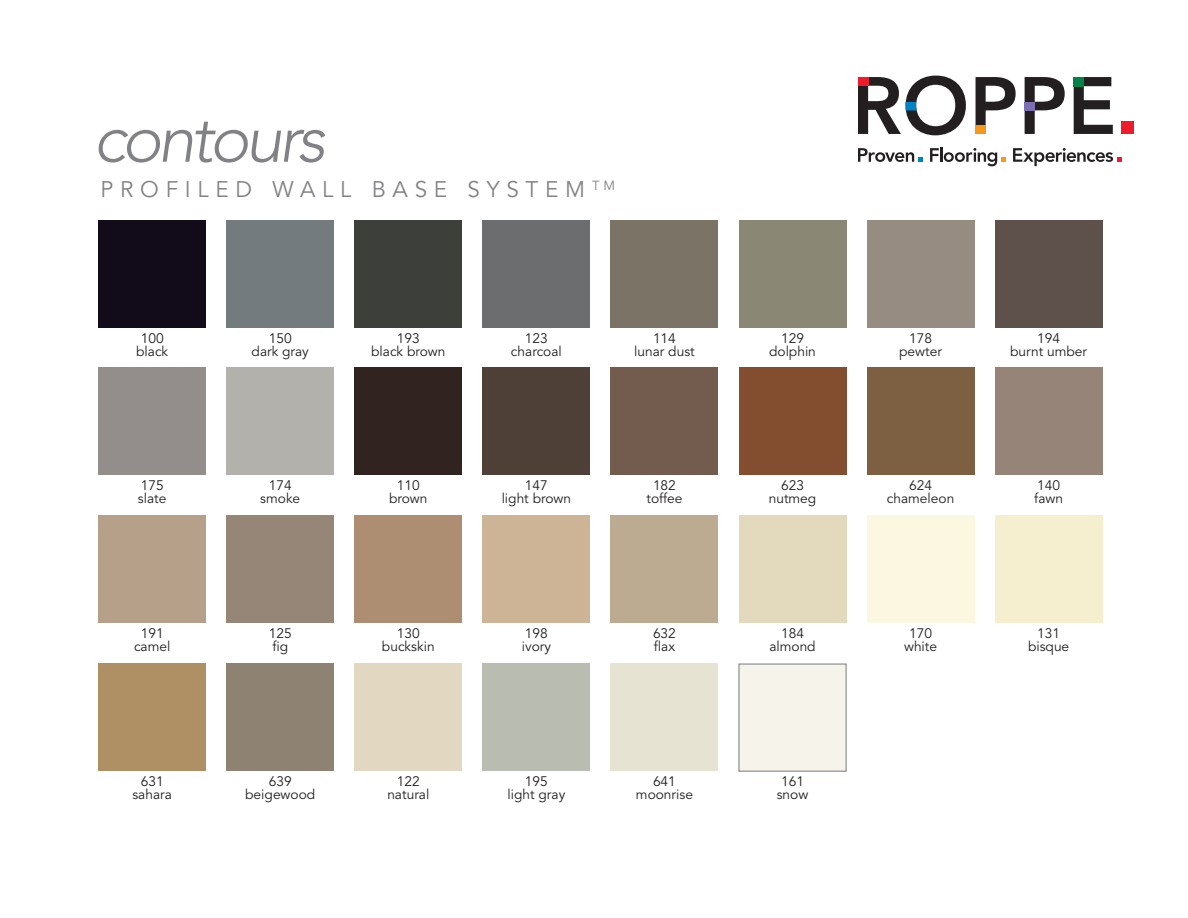
<style>
.page{position:relative;width:1188px;height:918px;background:#fff}
.page>*{position:absolute;margin:0;border:0;box-sizing:border-box;transform-origin:0 0}
.t1{font:italic 300 67.35px "Avenir";letter-spacing:-.06em;color:#808285}
.t2{font:22.5px "Avenir";letter-spacing:.3em;color:#808285}
.t3{font:13.8px/13px "Avenir";color:#231f20;text-align:center}
</style>
<div class="page">
<svg style="left:858px;top:148px;width:65px;height:14px"></svg>
<hr style="left:940px;top:147px;width:3px;height:15px;background:#231f20">
<svg style="left:930px;top:148px;width:76px;height:18px"></svg>
<svg style="left:1013px;top:148px;width:108px;height:18px"></svg>
<svg style="left:976px;top:77px;width:40px;height:48px"></svg>
<div style="left:976px;top:125px;width:10px;height:9px;background:#f7981d"></div>
<svg style="left:1025px;top:77px;width:40px;height:57px"></svg>
<div style="left:1025px;top:102px;width:10px;height:8px;background:#7d70b3"></div>
<svg style="left:1074px;top:77px;width:39px;height:57px"></svg>
<div style="left:1074px;top:77px;width:10px;height:9px;background:#008348"></div>
<div style="left:1121px;top:121px;width:13px;height:13px;background:#ee1b2c"></div>
<svg style="left:858px;top:75px;width:108px;height:60px"></svg>
<div style="left:99px;top:220px;width:107px;height:107px;background:#120b19"></div>
<div style="left:483px;top:220px;width:107px;height:107px;background:#6c6d6f"></div>
<div style="left:739px;top:220px;width:107px;height:107px;background:#8a8775"></div>
<div style="left:227px;top:220px;width:107px;height:107px;background:#747b7f"></div>
<div style="left:355px;top:220px;width:107px;height:107px;background:#3d3f3b"></div>
<div style="left:611px;top:220px;width:107px;height:107px;background:#7b7466"></div>
<div style="left:867px;top:220px;width:107px;height:107px;background:#968c82"></div>
<div style="left:995px;top:220px;width:107px;height:107px;background:#5e514b"></div>
<div style="left:99px;top:367px;width:107px;height:108px;background:#938e8b"></div>
<div style="left:227px;top:515px;width:107px;height:107px;background:#958678"></div>
<div style="left:227px;top:367px;width:107px;height:108px;background:#b3b1ac"></div>
<div style="left:355px;top:515px;width:107px;height:107px;background:#ad8e72"></div>
<div style="left:355px;top:367px;width:107px;height:108px;background:#31231f"></div>
<div style="left:483px;top:515px;width:107px;height:107px;background:#ceb497"></div>
<div style="left:483px;top:367px;width:107px;height:108px;background:#4f4037"></div>
<div style="left:611px;top:515px;width:107px;height:107px;background:#bcab90"></div>
<div style="left:611px;top:367px;width:107px;height:108px;background:#735c4d"></div>
<div style="left:739px;top:515px;width:107px;height:107px;background:#e3d9bd"></div>
<div style="left:739px;top:367px;width:107px;height:108px;background:#834e30"></div>
<div style="left:867px;top:515px;width:107px;height:107px;background:#fbf7e1"></div>
<div style="left:995px;top:367px;width:107px;height:108px;background:#958477"></div>
<div style="left:867px;top:367px;width:107px;height:108px;background:#7d6042"></div>
<div style="left:99px;top:515px;width:107px;height:107px;background:#b6a089"></div>
<div style="left:995px;top:515px;width:107px;height:107px;background:#f6efcf"></div>
<div style="left:99px;top:663px;width:107px;height:108px;background:#af9065"></div>
<div style="left:227px;top:663px;width:107px;height:108px;background:#8e8272"></div>
<div style="left:355px;top:663px;width:107px;height:108px;background:#e2d7c1"></div>
<div style="left:483px;top:663px;width:107px;height:108px;background:#b9bcb1"></div>
<div style="left:738px;top:663px;width:109px;height:109px;background:#f6f3ea;border:1px solid #939598"></div>
<div style="left:611px;top:663px;width:107px;height:108px;background:#e7e3d2"></div>
<h1 class="t1" style="left:93px;top:99px;width:234px">contours</h1>
<h2 class="t2" style="left:101px;top:177px;width:516px">PROFILED WALL BASE SYSTEM <sup>TM</sup></h2>
<p class="t3" style="left:136px;top:332px;width:34px">100 black</p>
<p class="t3" style="left:511px;top:332px;width:52px">123 charcoal</p>
<p class="t3" style="left:769px;top:332px;width:48px">129 dolphin</p>
<p class="t3" style="left:252px;top:332px;width:59px">150<br>dark gray</p>
<p class="t3" style="left:371px;top:332px;width:76px">193<br>black brown</p>
<p class="t3" style="left:634px;top:332px;width:62px">114<br>lunar dust</p>
<p class="t3" style="left:899px;top:332px;width:44px">178 pewter</p>
<p class="t3" style="left:1010px;top:332px;width:78px">194<br>burnt umber</p>
<p class="t3" style="left:138px;top:480px;width:30px;text-align:left">175 slate</p>
<p class="t3" style="left:260px;top:480px;width:41px">174 smoke</p>
<p class="t3" style="left:389px;top:480px;width:40px">110 brown</p>
<p class="t3" style="left:502px;top:480px;width:71px">147<br>light brown</p>
<p class="t3" style="left:647px;top:480px;width:37px">182 toffee</p>
<p class="t3" style="left:769px;top:480px;width:49px">623 nutmeg</p>
<p class="t3" style="left:887px;top:480px;width:69px">624 chameleon</p>
<p class="t3" style="left:1034px;top:480px;width:30px;text-align:left">140 fawn</p>
<p class="t3" style="left:134px;top:627px;width:38px">191 camel</p>
<p class="t3" style="left:1028px;top:627px;width:43px">131 bisque</p>
<p class="t3" style="left:653px;top:627px;width:24px;text-align:left">632 flax</p>
<p class="t3" style="left:904px;top:627px;width:35px">170 white</p>
<p class="t3" style="left:269px;top:627px;width:24px;text-align:left">125 fig</p>
<p class="t3" style="left:382px;top:627px;width:54px">130 buckskin</p>
<p class="t3" style="left:522px;top:627px;width:31px;text-align:left">198 ivory</p>
<p class="t3" style="left:769px;top:627px;width:48px">184 almond</p>
<p class="t3" style="left:132px;top:775px;width:41px">631 sahara</p>
<p class="t3" style="left:245px;top:775px;width:72px">639 beigewood</p>
<p class="t3" style="left:387px;top:775px;width:43px">122 natural</p>
<p class="t3" style="left:508px;top:775px;width:59px">195<br>light gray</p>
<p class="t3" style="left:777px;top:775px;width:33px">161 snow</p>
<p class="t3" style="left:636px;top:775px;width:59px">641 moonrise</p>
</div>
